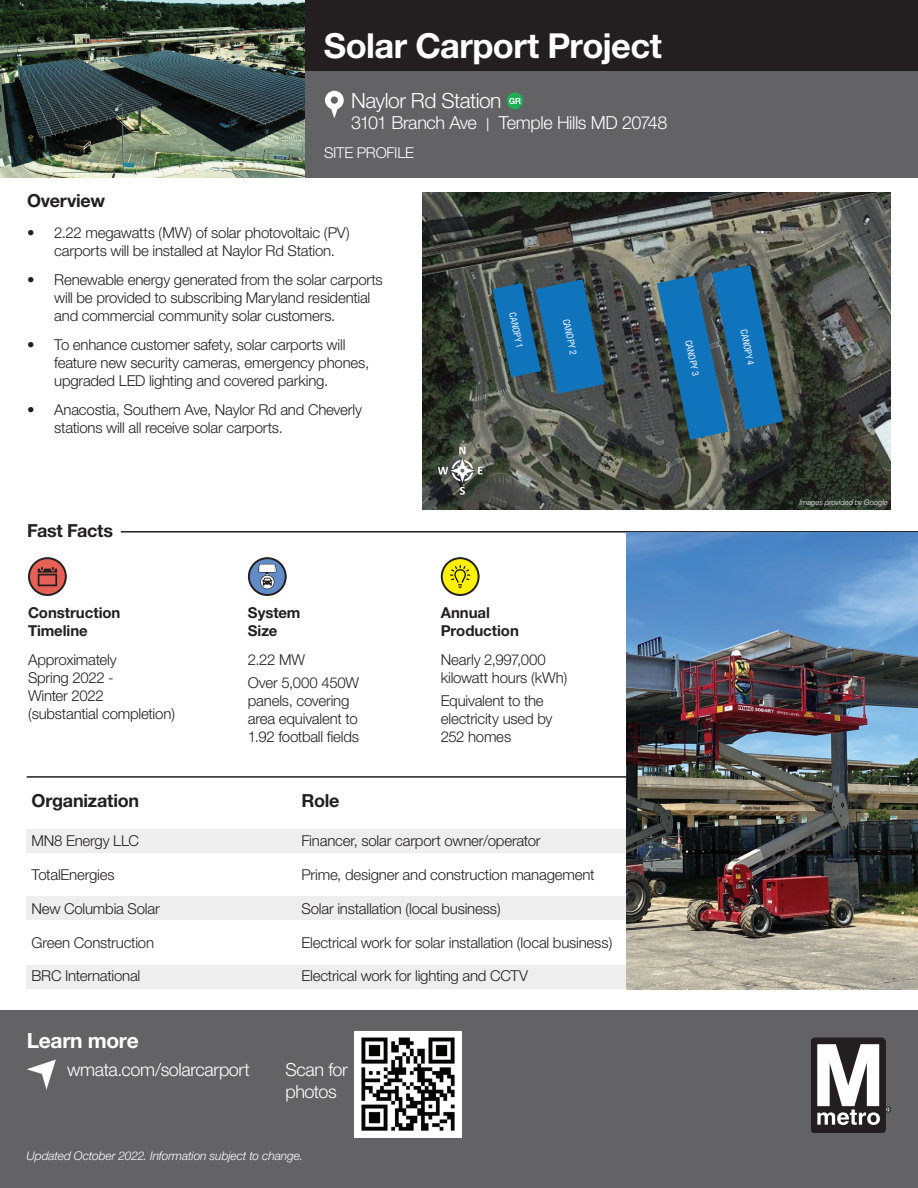
<style>
.page{position:relative;width:918px;height:1188px;background:#fff}
.page>*{position:absolute;margin:0;border:0;box-sizing:border-box;transform-origin:0 0}
.t1{font:700 34.5px "Helvetica Neue";letter-spacing:-.015em;color:#fff}
.t2{font:300 21px "Helvetica Neue";letter-spacing:-.025em;color:#fff}
.t3{font:700 21px "Helvetica Neue";letter-spacing:-.015em;color:#fff}
.t4{font:300 18px/21.6px "Helvetica Neue";letter-spacing:-.02em;color:#fff}
.t5{font:700 18px "Helvetica Neue";letter-spacing:-.015em;color:#231f20}
.t6{font:300 15px/18px "Helvetica Neue";letter-spacing:-.015em;color:#231f20}
.t7{font:700 15px/18px "Helvetica Neue";letter-spacing:-.005em;color:#231f20}
.t8{font:300 15px "Helvetica Neue";letter-spacing:-.015em;color:#fff}
.t9{font:italic 300 12px "Helvetica Neue";letter-spacing:-.005em;color:#fff}
.t10{font:condensed 9px "Helvetica Condensed";color:#fff}
.t11{font:italic 300 7.5px "Helvetica Neue";letter-spacing:.005em;color:#fff}
</style>
<div class="page">
<div style="left:0;top:1011px;width:918px;height:177px;background:#636366"></div>
<div style="left:811px;top:1038px;width:74px;height:95px;background:#231f20;border-radius:4px"></div>
<div style="left:811px;top:1038px;width:74px;height:95px;border:1px solid #231f20;border-radius:4px"></div>
<svg style="left:817px;top:1044px;width:74px;height:81px"></svg>
<svg style="left:27px;top:1060px;width:29px;height:30px"></svg>
<svg style="left:442px;top:558px;width:37px;height:37px"></svg>
<div style="left:441px;top:557px;width:39px;height:39px;border:2px solid #231f20;border-radius:50%"></div>
<svg style="left:450px;top:565px;width:20px;height:23px"></svg>
<svg style="left:249px;top:558px;width:37px;height:37px"></svg>
<div style="left:248px;top:557px;width:39px;height:39px;border:2px solid #231f20;border-radius:50%"></div>
<svg style="left:258px;top:563px;width:19px;height:26px"></svg>
<svg style="left:29px;top:558px;width:37px;height:37px"></svg>
<div style="left:28px;top:557px;width:39px;height:39px;border:2px solid #231f20;border-radius:50%"></div>
<svg style="left:38px;top:567px;width:19px;height:19px"></svg>
<hr style="left:121px;top:531px;width:797px;height:2px;background:#231f20">
<hr style="left:27px;top:776px;width:599px;height:2px;background:#231f20">
<div style="left:305px;top:0;width:613px;height:71px;background:#231f20"></div>
<div style="left:305px;top:71px;width:613px;height:106px;background:#636366"></div>
<div style="left:507px;top:93px;width:16px;height:16px;background:#1db156;border-radius:50%"></div>
<svg style="left:509px;top:98px;width:12px;height:6px"></svg>
<svg style="left:325px;top:91px;width:19px;height:27px"></svg>
<img style="left:355px;top:1031px;width:106px;height:106px">
<img style="left:423px;top:193px;width:468px;height:317px">
<svg style="left:438px;top:447px;width:45px;height:48px;background:#646760"></svg>
<svg style="left:492px;top:279px;width:113px;height:115px;background:#25638c"></svg>
<svg style="left:657px;top:265px;width:126px;height:175px;background:#2b658a"></svg>
<div style="left:27px;top:829px;width:599px;height:24px;background:#eeeeef"></div>
<div style="left:27px;top:896px;width:599px;height:24px;background:#eeeeef"></div>
<div style="left:27px;top:965px;width:599px;height:24px;background:#eeeeef"></div>
<img style="left:626px;top:533px;width:292px;height:456px">
<img style="left:0;top:0;width:305px;height:177px">
<h1 class="t1" style="left:324px;top:25px;width:339px">Solar Carport Project</h1>
<h2 class="t2" style="left:351px;top:87px;width:152px">Naylor Rd Station</h2>
<p class="t4" style="left:351px;top:112px;width:318px">3101 Branch Ave | Temple Hills MD 20748</p>
<p class="t8" style="left:324px;top:143px;width:92px">SITE PROFILE</p>
<p class="t5" style="left:27px;top:189px;width:79px">Overview</p>
<p class="t6" style="left:54px;top:224px;width:297px;text-indent:-27px">• 2.22 megawatts (MW) of solar photovoltaic (PV) carports will be installed at Naylor Rd Station.</p>
<p class="t6" style="left:54px;top:270px;width:330px;text-indent:-27px">• Renewable energy generated from the solar carports will be provided to subscribing Maryland residential and commercial community solar customers.</p>
<p class="t6" style="left:54px;top:335px;width:316px;text-indent:-27px">• To enhance customer safety, solar carports will feature new security cameras, emergency phones, upgraded LED lighting and covered parking.</p>
<p class="t6" style="left:54px;top:400px;width:309px;text-indent:-27px">• Anacostia, Southern Ave, Naylor Rd and Cheverly stations will all receive solar carports.</p>
<p class="t5" style="left:27px;top:519px;width:88px">Fast Facts</p>
<p class="t7" style="left:28px;top:603px;width:94px">Construction<br>Timeline</p>
<p class="t6" style="left:28px;top:650px;width:149px">Approximately<br>Spring 2022 -<br>Winter 2022 (substantial completion)</p>
<p class="t7" style="left:248px;top:603px;width:54px">System<br>Size</p>
<p class="t6" style="left:248px;top:648px;width:113px;line-height:23.4px">2.22 MW<br>Over 5,000 450W</p>
<p class="t6" style="left:248px;top:692px;width:113px">panels, covering area equivalent to<br>1.92 football fields</p>
<p class="t10" style="left:518px;top:311px;width:38px;rotate:78deg">CANOPY 1</p>
<p class="t10" style="left:572px;top:318px;width:38px;rotate:78deg">CANOPY 2</p>
<p class="t10" style="left:749px;top:329px;width:38px;rotate:78deg">CANOPY 4</p>
<p class="t10" style="left:694px;top:339px;width:38px;rotate:78deg">CANOPY 3</p>
<p class="t7" style="left:441px;top:603px;width:80px">Annual<br>Production</p>
<p class="t6" style="left:441px;top:650px;width:128px">Nearly 2,997,000 kilowatt hours (kWh)</p>
<p class="t6" style="left:441px;top:692px;width:113px">Equivalent to the electricity used by<br>252 homes</p>
<p class="t5" style="left:32px;top:790px;width:109px">Organization</p>
<p class="t5" style="left:301px;top:790px;width:39px">Role</p>
<p class="t6" style="left:32px;top:832px;width:109px">MN8 Energy LLC</p>
<p class="t6" style="left:302px;top:832px;width:241px">Financer, solar carport owner/operator</p>
<p class="t6" style="left:32px;top:866px;width:85px">TotalEnergies</p>
<p class="t6" style="left:302px;top:866px;width:295px">Prime, designer and construction management</p>
<p class="t6" style="left:32px;top:899px;width:130px">New Columbia Solar</p>
<p class="t6" style="left:302px;top:899px;width:201px">Solar installation (local business)</p>
<p class="t6" style="left:32px;top:933px;width:124px">Green Construction</p>
<p class="t6" style="left:302px;top:933px;width:312px">Electrical work for solar installation (local business)</p>
<p class="t6" style="left:32px;top:967px;width:110px">BRC International</p>
<p class="t6" style="left:302px;top:967px;width:228px">Electrical work for lighting and CCTV</p>
<h2 class="t3" style="left:27px;top:1027px;width:114px">Learn more</h2>
<p class="t4" style="left:67px;top:1059px;width:184px">wmata.com/solarcarport</p>
<p class="t4" style="left:285px;top:1058px;width:64px">Scan for photos</p>
<p class="t9" style="left:27px;top:1149px;width:278px">Updated October 2022. Information subject to change.</p>
<p class="t11" style="left:799px;top:497px;width:90px">Images provided by Google</p>
</div>
